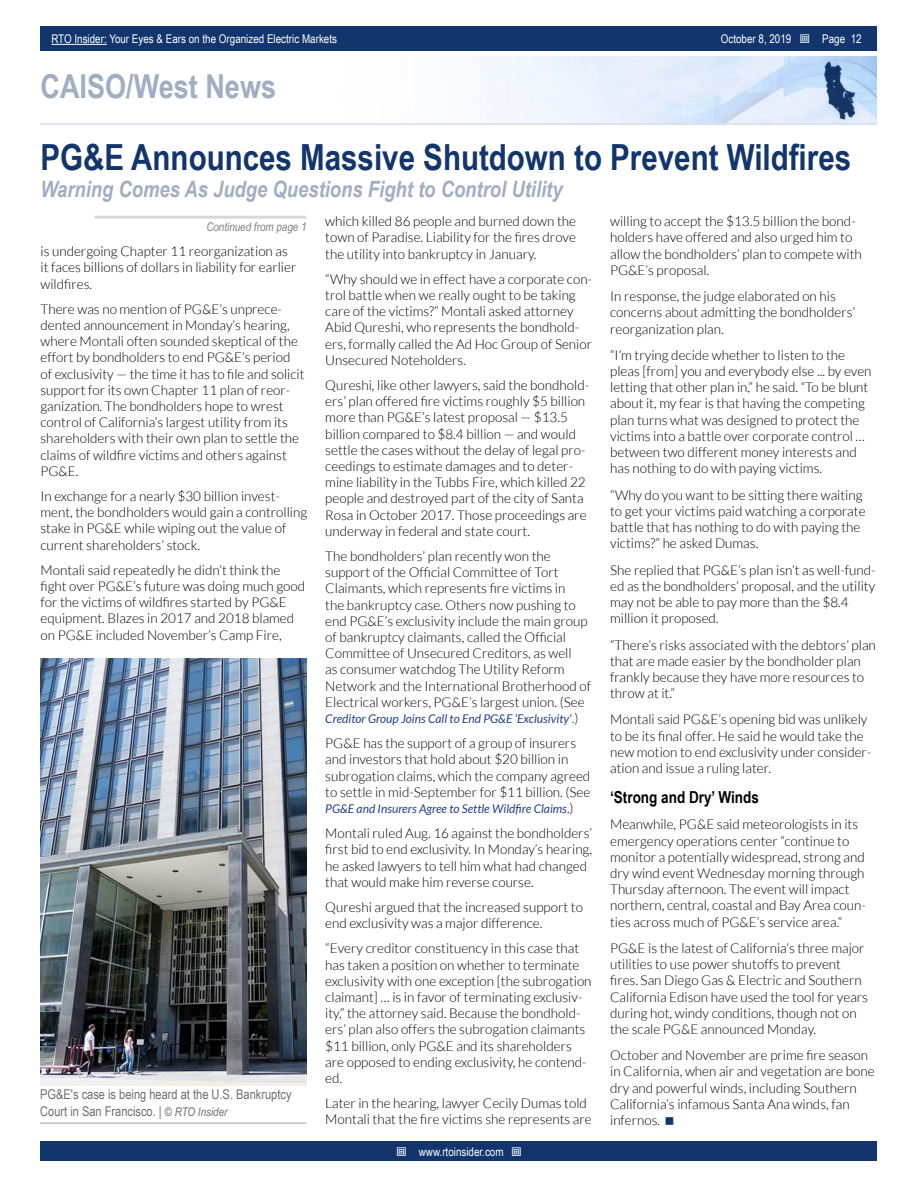
<style>
.page{position:relative;width:918px;height:1188px;background:#fff}
.page>*{position:absolute;margin:0;border:0;box-sizing:border-box;transform-origin:0 0}
.t1{font:700 36px "Arial Narrow";color:#11356c}
.t2{font:700 33px "Arial Narrow";color:#a0aec4}
.t3{font:italic 700 22.5px "Arial Narrow";color:#a0aec4}
.t4{font:700 16.5px "Arial Narrow";color:#000}
.t5{font:300 13.5px/16.2px "Lato";color:#000}
.t6{font:13.5px/16.2px "Arial Narrow";color:#6d6e71}
.t7{font:12px "Arial Narrow";color:#fff}
.t8{font:italic 12px "Lato";color:#25408f}
.t9{font:italic 12px "Arial Narrow";color:#7f7f7f}
.s1{font-style:inherit}
.s2{font-style:italic;font-size:12px}
.s3{font-weight:300;font-style:normal;font-size:13.5px;color:#000}
</style>
<div class="page">
<div style="left:41px;top:1142px;width:836px;height:19px;background:#11356c"></div>
<div style="left:41px;top:27px;width:836px;height:24px;background:#11356c"></div>
<hr style="left:51px;top:44px;width:56px;height:1px;background:#fff">
<img style="left:474px;top:56px;width:403px;height:67px">
<hr style="left:40px;top:123px;width:837px;height:2px;background:#d6deec">
<hr style="left:94px;top:216px;width:213px;height:3px;background:#d8d8d8">
<hr style="left:40px;top:1122px;width:267px;height:2px;background:#bfbfbf">
<img style="left:40px;top:659px;width:266px;height:426px">
<p class="t7" style="left:51px;top:30px;width:287px">RTO Insider: Your Eyes &amp; Ears on the Organized Electric Markets</p>
<p class="t7" style="left:721px;top:30px;width:72px">October 8, <span class="s1">2019</span></p>
<p class="t7" style="left:822px;top:30px;width:41px">Page 12</p>
<h2 class="t2" style="left:40px;top:61px;width:237px">CAISO/West News</h2>
<h1 class="t1" style="left:40px;top:130px;width:812px">PG&amp;E Announces Massive Shutdown to Prevent Wildfires</h1>
<h3 class="t3" style="left:40px;top:172px;width:524px">Warning Comes As Judge Questions Fight to Control Utility</h3>
<p class="t9" style="left:206px;top:218px;width:102px">Continued from page 1</p>
<p class="t5" style="left:40px;top:243px;width:257px">is undergoing Chapter 11 reorganization as it faces billions of dollars in liability for earlier wildfires.</p>
<p class="t5" style="left:40px;top:301px;width:266px">There was no mention of PG&amp;E’s unprece&shy;dented announcement in Monday’s hearing, where Montali often sounded skeptical of the effort by bondholders to end PG&amp;E’s period of exclusivity — the time it has to file and solicit support for its own Chapter 11 plan of reor&shy;ganization. The bondholders hope to wrest control of California’s largest utility from its shareholders with their own plan to settle the claims of wildfire victims and others against PG&amp;E.</p>
<p class="t5" style="left:40px;top:488px;width:268px">In exchange for a nearly $30 billion invest&shy;ment, the bondholders would gain a controlling stake in PG&amp;E while wiping out the value of current shareholders’ stock.</p>
<p class="t5" style="left:40px;top:562px;width:266px">Montali said repeatedly he didn’t think the fight over PG&amp;E’s future was doing much good for the victims of wildfires started by PG&amp;E equipment. Blazes in 2017 and 2018 blamed on PG&amp;E included November’s Camp Fire,</p>
<p class="t6" style="left:40px;top:1086px;width:253px">PG&amp;E's case is being heard at the U.S. Bankruptcy<br>Court in San Francisco. | <span class="s2">© RTO Insider</span></p>
<p class="t5" style="left:325px;top:213px;width:252px;text-align:justify">which killed 86 people and burned down the town of Paradise. Liability for the fires drove the utility into bankruptcy in January.</p>
<p class="t5" style="left:325px;top:271px;width:268px">“Why should we in effect have a corporate con&shy;trol battle when we really ought to be taking care of the victims?” Montali asked attorney Abid Qureshi, who represents the bondhold&shy;ers, formally called the Ad Hoc Group of Senior Unsecured Noteholders.</p>
<p class="t5" style="left:325px;top:377px;width:265px">Qureshi, like other lawyers, said the bondhold&shy;ers’ plan offered fire victims roughly $5 billion more than PG&amp;E’s latest proposal — $13.5 billion compared to $8.4 billion — and would settle the cases without the delay of legal pro&shy;ceedings to estimate damages and to deter&shy;mine liability in the Tubbs Fire, which killed 22 people and destroyed part of the city of Santa Rosa in October 2017. Those proceedings are underway in federal and state court.</p>
<p class="t5" style="left:325px;top:548px;width:267px">The bondholders’ plan recently won the support of the Official Committee of Tort Claimants, which represents fire victims in<br>the bankruptcy case. Others now pushing to end PG&amp;E’s exclusivity include the main group of bankruptcy claimants, called the Official Committee of Unsecured Creditors, as well<br>as consumer watchdog The Utility Reform Network and the International Brotherhood of Electrical workers, PG&amp;E’s largest union. (See</p>
<p class="t8" style="left:325px;top:712px;width:255px">Creditor Group Joins Call to End PG&amp;E ‘Exclusivity’<span class="s3">.)</span></p>
<p class="t5" style="left:325px;top:735px;width:267px">PG&amp;E has the support of a group of insurers and investors that hold about $20 billion in subrogation claims, which the company agreed to settle in mid-September for $11 billion. (See</p>
<p class="t8" style="left:325px;top:802px;width:250px">PG&amp;E and Insurers Agree to Settle Wildfire Claims<span class="s3">.)</span></p>
<p class="t5" style="left:325px;top:825px;width:268px">Montali ruled Aug. 16 against the bondholders’ first bid to end exclusivity. In Monday’s hearing, he asked lawyers to tell him what had changed that would make him reverse course.</p>
<p class="t5" style="left:325px;top:899px;width:259px">Qureshi argued that the increased support to end exclusivity was a major difference.</p>
<p class="t5" style="left:325px;top:940px;width:268px">“Every creditor constituency in this case that has taken a position on whether to terminate exclusivity with one exception [the subrogation claimant] … is in favor of terminating exclusiv&shy;ity,” the attorney said. Because the bondhold&shy;ers’ plan also offers the subrogation claimants $11 billion, only PG&amp;E and its shareholders are opposed to ending exclusivity, he contend&shy;ed.</p>
<p class="t5" style="left:325px;top:1095px;width:268px">Later in the hearing, lawyer Cecily Dumas told<br>Montali that the fire victims she represents are</p>
<p class="t7" style="left:419px;top:1143px;width:86px">www.rtoinsider.com</p>
<p class="t5" style="left:610px;top:213px;width:253px">willing to accept the $13.5 billion the bond&shy;holders have offered and also urged him to allow the bondholders’ plan to compete with PG&amp;E’s proposal.</p>
<p class="t5" style="left:610px;top:288px;width:247px">In response, the judge elaborated on his concerns about admitting the bondholders’ reorganization plan.</p>
<p class="t5" style="left:610px;top:347px;width:263px">“I’m trying decide whether to listen to the pleas [from] you and everybody else ... by even letting that other plan in,” he said. “To be blunt about it, my fear is that having the competing plan turns what was designed to protect the victims into a battle over corporate control … between two different money interests and has nothing to do with paying victims.</p>
<p class="t5" style="left:610px;top:487px;width:257px">“Why do you want to be sitting there waiting to get your victims paid watching a corporate battle that has nothing to do with paying the victims?” he asked Dumas.</p>
<p class="t5" style="left:610px;top:562px;width:267px">She replied that PG&amp;E’s plan isn’t as well-fund&shy;ed as the bondholders’ proposal, and the utility may not be able to pay more than the $8.4 million it proposed.</p>
<p class="t5" style="left:610px;top:637px;width:267px">“There’s risks associated with the debtors’ plan that are made easier by the bondholder plan frankly because they have more resources to throw at it.”</p>
<p class="t5" style="left:610px;top:712px;width:263px">Montali said PG&amp;E’s opening bid was unlikely to be its final offer. He said he would take the new motion to end exclusivity under consider&shy;ation and issue a ruling later.</p>
<p class="t4" style="left:610px;top:785px;width:150px">‘Strong and Dry’ Winds</p>
<p class="t5" style="left:610px;top:816px;width:257px">Meanwhile, PG&amp;E said meteorologists in its emergency operations center “continue to monitor a potentially widespread, strong and dry wind event Wednesday morning through Thursday afternoon. The event will impact northern, central, coastal and Bay Area coun&shy;ties across much of PG&amp;E’s service area.”</p>
<p class="t5" style="left:610px;top:940px;width:259px">PG&amp;E is the latest of California’s three major utilities to use power shutoffs to prevent fires. San Diego Gas &amp; Electric and Southern California Edison have used the tool for years during hot, windy conditions, though not on the scale PG&amp;E announced Monday.</p>
<p class="t5" style="left:610px;top:1047px;width:266px">October and November are prime fire season in California, when air and vegetation are bone dry and powerful winds, including Southern California’s infamous Santa Ana winds, fan infernos.</p>
</div>
